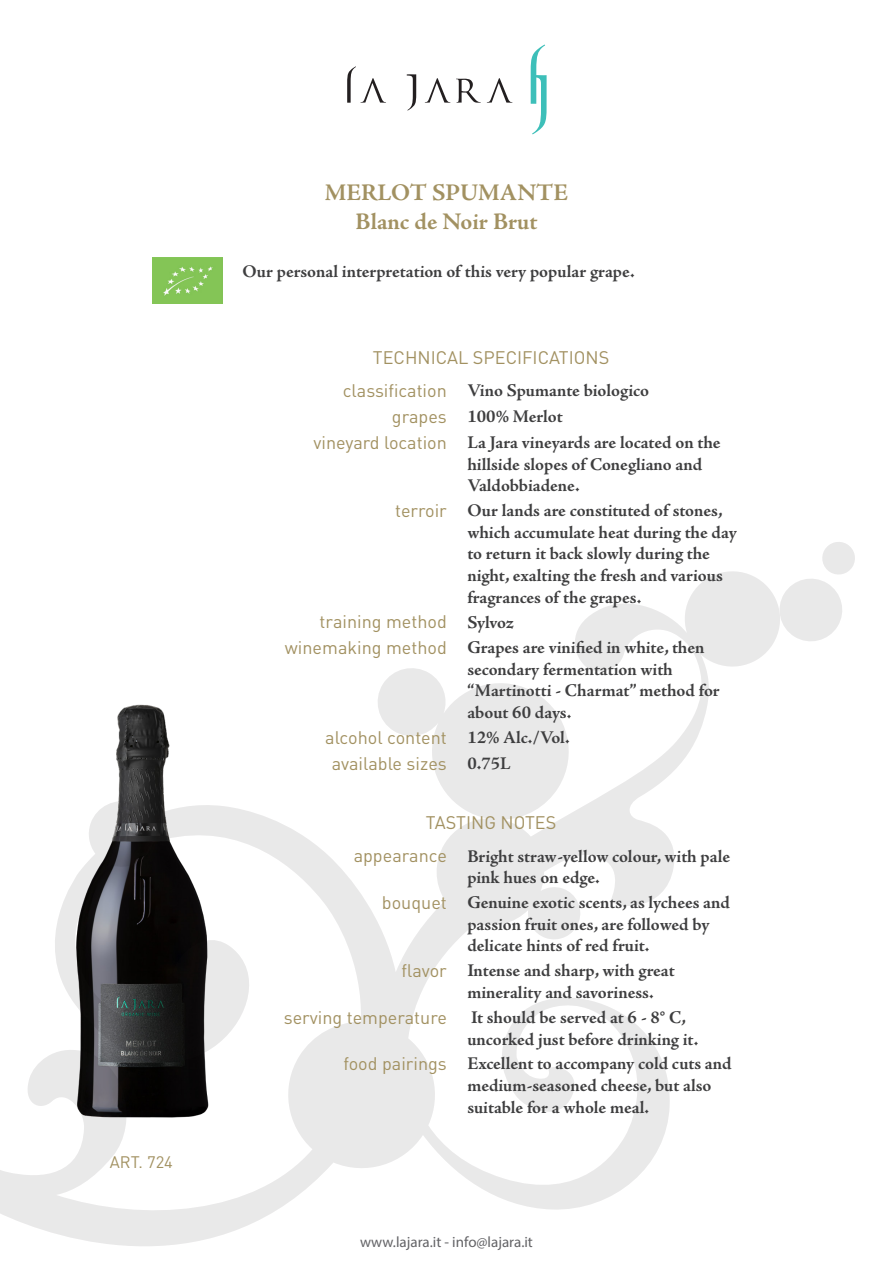
<style>
.page{position:relative;width:893px;height:1263px;background:#fff}
.page>*{position:absolute;margin:0;border:0;box-sizing:border-box;transform-origin:0 0}
.nome_vino{font:700 24px/28.8px "Adobe Jenson Pro";letter-spacing:-.005em;color:#a29161;text-align:center}
.descrizioni{font:700 18px/21.6px "Adobe Jenson Pro";letter-spacing:-.005em;color:#3e3e3f}
.categorie_info{font:18px "DIN Pro";color:#a29161}
.Stile_di_paragrafo_2{font:18px "DIN Pro";color:#a29161}
.Stile_di_paragrafo_1{font:18px "DIN Pro";color:#a29161}
.nome_vino-2{font:16.5px "DIN Pro";color:#a29161}
.t1{font:15px "Myriad Pro";color:#636366}
</style>
<div class="page">
<svg style="left:487px;top:78px;width:25px;height:25px"></svg>
<svg style="left:425px;top:78px;width:25px;height:25px"></svg>
<svg style="left:347px;top:66px;width:39px;height:37px"></svg>
<svg style="left:456px;top:79px;width:25px;height:24px"></svg>
<svg style="left:407px;top:74px;width:9px;height:36px"></svg>
<svg style="left:531px;top:45px;width:16px;height:89px"></svg>
<img style="left:152px;top:258px;width:71px;height:46px">
<svg style="left:0;top:571px;width:775px;height:675px"></svg>
<svg style="left:775px;top:542px;width:80px;height:99px"></svg>
<p class="nome_vino-2" style="left:110px;top:1150px;width:65px">ART. 724</p>
<p class="nome_vino" style="left:325px;top:179px;width:245px">MERLOT SPUMANTE<br>Blanc de Noir Brut</p>
<p class="descrizioni" style="left:242px;top:260px;width:394px">Our personal interpretation of this very popular grape.</p>
<p class="Stile_di_paragrafo_2" style="left:373px;top:345px;width:238px">TECHNICAL SPECIFICATIONS</p>
<p class="categorie_info" style="left:343px;top:378px;width:106px">classification</p>
<p class="descrizioni" style="left:467px;top:380px;width:183px">Vino Spumante biologico</p>
<p class="categorie_info" style="left:392px;top:404px;width:56px">grapes</p>
<p class="descrizioni" style="left:467px;top:406px;width:97px">100% Merlot</p>
<p class="categorie_info" style="left:313px;top:430px;width:135px">vineyard location</p>
<p class="descrizioni" style="left:467px;top:432px;width:255px">La Jara vineyards are located on the hillside slopes of Conegliano and<br>Valdobbiadene.</p>
<p class="categorie_info" style="left:395px;top:498px;width:53px">terroir</p>
<p class="descrizioni" style="left:467px;top:500px;width:271px">Our lands are constituted of stones, which accumulate heat during the day to return it back slowly during the night, exalting the fresh and various fragrances of the grapes.</p>
<p class="categorie_info" style="left:320px;top:609px;width:129px">training method</p>
<p class="descrizioni" style="left:467px;top:611px;width:48px">Sylvoz</p>
<p class="categorie_info" style="left:285px;top:635px;width:163px">winemaking method</p>
<p class="descrizioni" style="left:467px;top:637px;width:254px">Grapes are vinified in white, then secondary fermentation with “Martinotti - Charmat” method for about 60 days.</p>
<p class="categorie_info" style="left:325px;top:725px;width:123px">alcohol content</p>
<p class="descrizioni" style="left:467px;top:727px;width:104px">12% Alc./Vol.</p>
<p class="categorie_info" style="left:332px;top:751px;width:117px">available sizes</p>
<p class="descrizioni" style="left:467px;top:753px;width:45px">0.75L</p>
<p class="Stile_di_paragrafo_1" style="left:426px;top:811px;width:132px">TASTING NOTES</p>
<p class="categorie_info" style="left:354px;top:844px;width:95px">appearance</p>
<p class="descrizioni" style="left:467px;top:845px;width:264px">Bright straw-yellow colour, with pale pink hues on edge.</p>
<p class="categorie_info" style="left:382px;top:890px;width:66px">bouquet</p>
<p class="descrizioni" style="left:467px;top:892px;width:264px">Genuine exotic scents, as lychees and passion fruit ones, are followed by delicate hints of red fruit.</p>
<p class="categorie_info" style="left:402px;top:958px;width:47px">flavor</p>
<p class="descrizioni" style="left:467px;top:960px;width:209px">Intense and sharp, with great minerality and savoriness.</p>
<p class="categorie_info" style="left:284px;top:1005px;width:165px">serving temperature</p>
<p class="descrizioni" style="left:467px;top:1007px;width:232px">It should be served at 6 - 8° C, uncorked just before drinking it.</p>
<p class="categorie_info" style="left:343px;top:1051px;width:105px">food pairings</p>
<p class="descrizioni" style="left:467px;top:1053px;width:266px">Excellent to accompany cold cuts and medium-seasoned cheese, but also suitable for a whole meal.</p>
<p class="t1" style="left:360px;top:1232px;width:174px">www.lajara.it - info@lajara.it</p>
</div>
